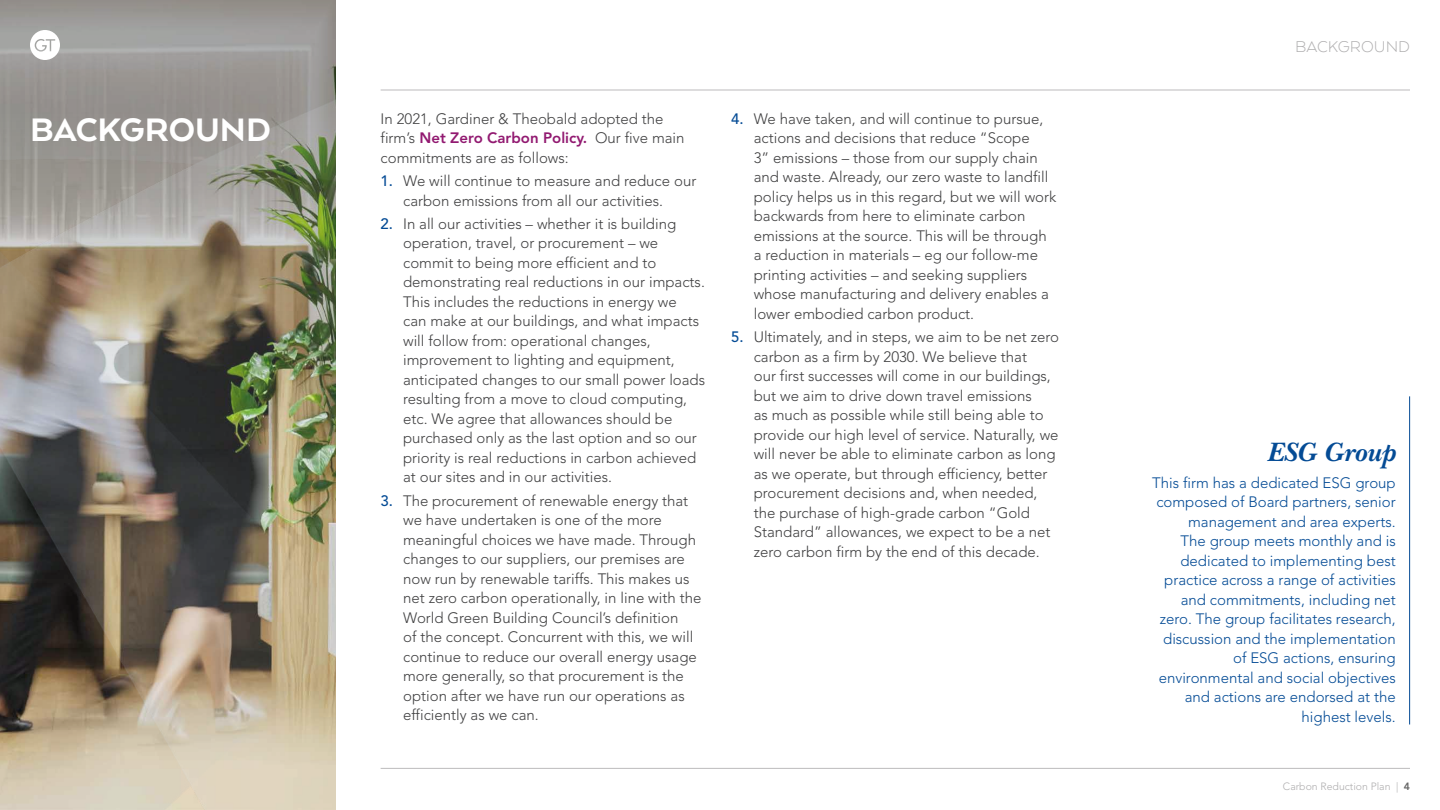
<style>
.page{position:relative;width:1440px;height:810px;background:#fff}
.page>*{position:absolute;margin:0;border:0;box-sizing:border-box;transform-origin:0 0}
.t1{font:800 37.5px "Arquitecta";color:#fff}
.t2{font:italic 700 27.75px "New Baskerville Std";color:#044b95}
.t3{font:300 18px "Arquitecta";color:#afaeaf}
.t4{font:300 15px/19.5px "Avenir LT Std";color:#404041}
.t5{font:300 15px/19.5px "Avenir LT Std";color:#044b95;text-align:right}
.t6{font:300 10.5px "Avenir LT Std";color:#afaeaf}
.s1{font-weight:800;color:#921a71}
.s2{font-weight:500;color:#044b95}
.s3{font-weight:800;color:#666}
</style>
<div class="page">
<hr style="left:381px;top:768px;width:1029px;height:1px;background:#bcbbbc">
<hr style="left:381px;top:90px;width:1029px;height:1px;background:#bcbbbc">
<img style="left:0;top:0;width:336px;height:810px">
<svg style="left:30px;top:30px;width:30px;height:30px"></svg>
<hr style="left:1409px;top:396px;width:1px;height:329px;background:#044b95">
<h1 class="t1" style="left:30px;top:106px;width:242px">BACKGROUND</h1>
<p class="t4" style="left:381px;top:109px;width:305px">In 2021, Gardiner &amp; Theobald adopted the firm’s <span class="s1">Net Zero Carbon Policy.</span> Our five main commitments are as follows:</p>
<p class="t4" style="left:403px;top:171px;width:295px;text-indent:-22px"><span class="s2">1.</span> We will continue to measure and reduce our carbon emissions from all our activities.</p>
<p class="t4" style="left:403px;top:214px;width:304px;text-indent:-22px"><span class="s2">2.</span> In all our activities – whether it is building operation, travel, or procurement – we commit to being more efficient and to demonstrating real reductions in our impacts.<br>This includes the reductions in energy we<br>can make at our buildings, and what impacts will follow from: operational changes, improvement to lighting and equipment, anticipated changes to our small power loads resulting from a move to cloud computing, etc. We agree that allowances should be purchased only as the last option and so our priority is real reductions in carbon achieved at our sites and in our activities.</p>
<p class="t4" style="left:403px;top:491px;width:300px;text-indent:-22px"><span class="s2">3.</span> The procurement of renewable energy that we have undertaken is one of the more meaningful choices we have made. Through changes to our suppliers, our premises are now run by renewable tariffs. This makes us net zero carbon operationally, in line with the World Green Building Council’s definition<br>of the concept. Concurrent with this, we will continue to reduce our overall energy usage more generally, so that procurement is the option after we have run our operations as efficiently as we can.</p>
<p class="t4" style="left:754px;top:109px;width:304px;text-indent:-22px"><span class="s2">4.</span> We have taken, and will continue to pursue, actions and decisions that reduce “Scope<br>3” emissions – those from our supply chain and waste. Already, our zero waste to landfill policy helps us in this regard, but we will work backwards from here to eliminate carbon emissions at the source. This will be through a reduction in materials – eg our follow-me printing activities – and seeking suppliers whose manufacturing and delivery enables a lower embodied carbon product.</p>
<p class="t4" style="left:754px;top:327px;width:307px;text-indent:-22px"><span class="s2">5.</span> Ultimately, and in steps, we aim to be net zero carbon as a firm by 2030. We believe that<br>our first successes will come in our buildings, but we aim to drive down travel emissions<br>as much as possible while still being able to provide our high level of service. Naturally, we will never be able to eliminate carbon as long as we operate, but through efficiency, better procurement decisions and, when needed, the purchase of high-grade carbon “Gold Standard” allowances, we expect to be a net zero carbon firm by the end of this decade.</p>
<p class="t3" style="left:1295px;top:35px;width:116px">BACKGROUND</p>
<h2 class="t2" style="left:1267px;top:436px;width:131px">ESG Group</h2>
<p class="t5" style="left:1152px;top:473px;width:245px">This firm has a dedicated ESG group composed of Board partners, senior management and area experts.<br>The group meets monthly and is dedicated to implementing best practice across a range of activities and commitments, including net zero. The group facilitates research, discussion and the implementation of ESG actions, ensuring environmental and social objectives and actions are endorsed at the highest levels.</p>
<p class="t6" style="left:1283px;top:780px;width:129px">Carbon Reduction Plan | <span class="s3">4</span></p>
</div>
